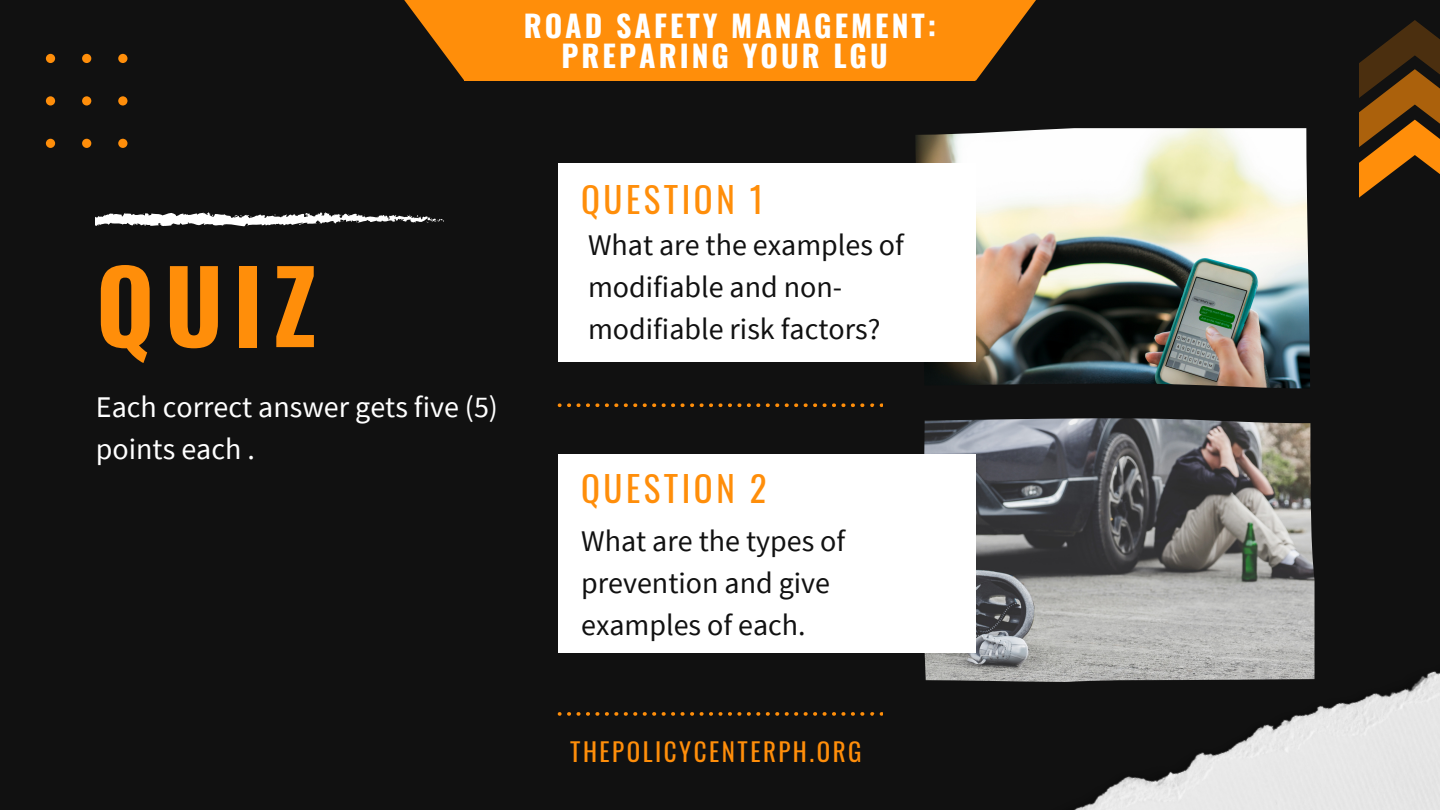
<style>
.page{position:relative;width:1440px;height:810px;background:#111}
.page>*{position:absolute;margin:0;border:0;box-sizing:border-box;transform-origin:0 0}
.t1{font:700 100px "Oswald";color:#ff8e0a}
.t2{font:35px "Oswald";letter-spacing:.1em;color:#ff8e0a}
.t3{font:30px/42px "Source Sans Pro";color:#111}
.t4{font:30px/42px "Source Sans Pro";color:#fff}
.t5{font:700 30px/30px "Oswald";letter-spacing:.1em;color:#fff;text-align:center}
.t6{font:25px "Oswald";letter-spacing:.1em;color:#ff8e0a}
</style>
<div class="page">
<div style="left:464px;top:0;width:511px;height:81px;background:#ff8e0a"></div>
<svg style="left:975px;top:0;width:61px;height:81px"></svg>
<svg style="left:404px;top:0;width:60px;height:80px"></svg>
<svg style="left:45px;top:53px;width:82px;height:95px"></svg>
<img style="left:1074px;top:671px;width:366px;height:139px">
<svg style="left:1359px;top:20px;width:81px;height:178px"></svg>
<img style="left:915px;top:128px;width:395px;height:261px">
<img style="left:924px;top:418px;width:391px;height:264px">
<svg style="left:96px;top:212px;width:348px;height:15px"></svg>
<div style="left:558px;top:164px;width:417px;height:198px;background:#fff"></div>
<div style="left:558px;top:454px;width:417px;height:199px;background:#fff"></div>
<svg style="left:558px;top:403px;width:324px;height:4px"></svg>
<svg style="left:558px;top:712px;width:324px;height:4px"></svg>
<p class="t5" style="left:524px;top:10px;width:414px">ROAD SAFETY MANAGEMENT:<br>PREPARING YOUR LGU</p>
<h1 class="t1" style="left:96px;top:228px;width:222px">QUIZ</h1>
<p class="t4" style="left:96px;top:385px;width:404px">Each correct answer gets five (5) points each .</p>
<p class="t2" style="left:581px;top:172px;width:184px">QUESTION 1</p>
<p class="t3" style="left:588px;top:224px;width:317px">What are the examples of modifiable and non&shy;modifiable risk factors?</p>
<p class="t2" style="left:581px;top:461px;width:187px">QUESTION 2</p>
<p class="t3" style="left:581px;top:520px;width:266px">What are the types of prevention and give examples of each.</p>
<p class="t6" style="left:570px;top:732px;width:293px">THEPOLICYCENTERPH.ORG</p>
</div>
